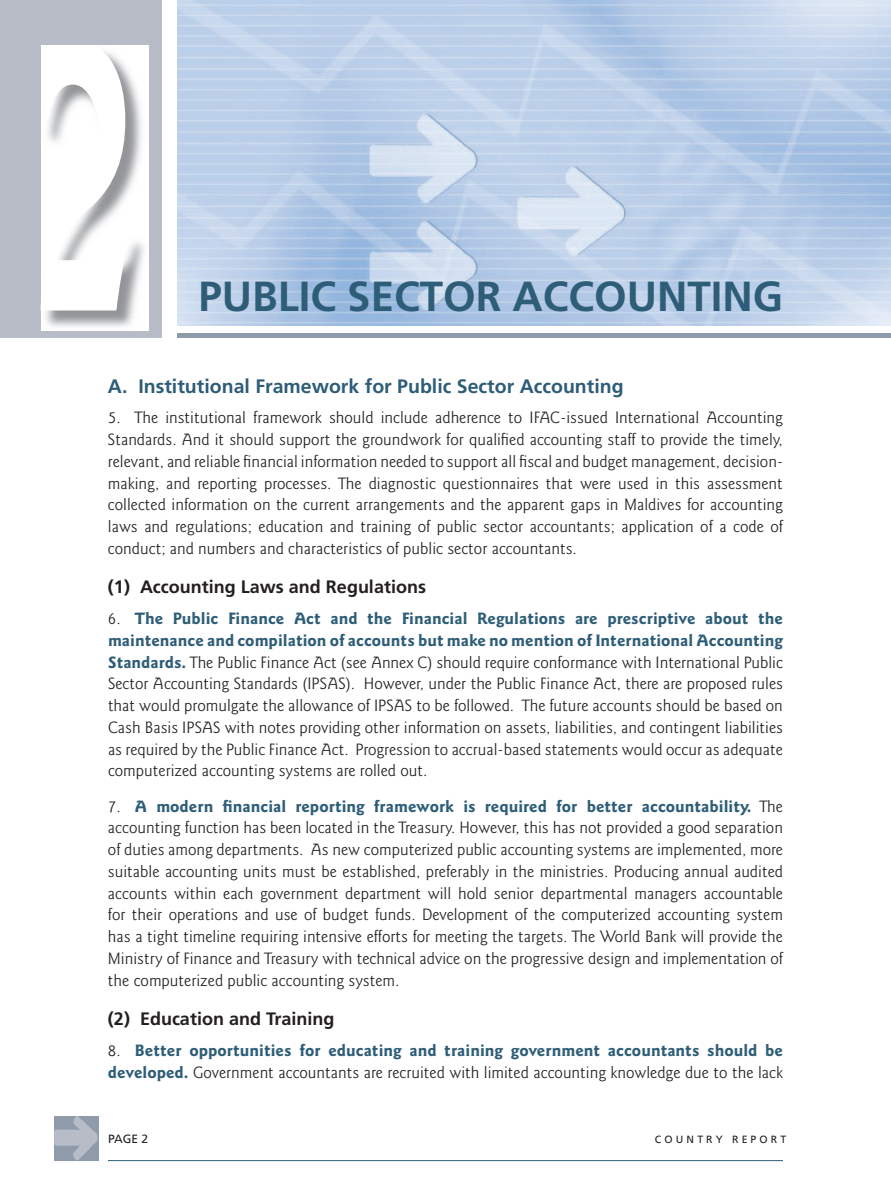
<style>
.page{position:relative;width:891px;height:1188px;background:#fff}
.page>*{position:absolute;margin:0;border:0;box-sizing:border-box;transform-origin:0 0}
.t1{font:700 42px "Frutiger";color:#2e5d77}
.t2{font:700 19.5px "Frutiger";color:#2e5d77}
.t3{font:700 18px "Frutiger";color:#231f20}
.t4{font:300 16.5px/21.8px "Goudy Sans IT Cby BT";color:#231f20;text-align:justify}
.t5{font:700 16.5px/21.8px "Goudy Sans IT Cby BT";color:#2e5d77}
.t6{font:12px "Frutiger";color:#231f20}
.t7{font:10.5px "Frutiger Roman";letter-spacing:.3em;color:#231f20}
.s1{font-weight:700;color:#2e5d77}
.s2{font-weight:300;color:#231f20}
</style>
<div class="page">
<svg style="left:177px;top:39px;width:1px;height:43px"></svg>
<hr style="left:108px;top:1160px;width:675px;height:1px;background:#2e5d77">
<svg style="left:54px;top:1116px;width:44px;height:45px;background:#a2aab7"></svg>
<div style="left:0;top:0;width:162px;height:338px;background:#b7bcc7"></div>
<img style="left:178px;top:0;width:713px;height:325px">
<div style="left:178px;top:333px;width:713px;height:5px;background:#8f9aab"></div>
<img style="left:41px;top:46px;width:107px;height:285px">
<svg style="left:41px;top:45px;width:87px;height:265px;background:#f2f2f3"></svg>
<h1 class="t1" style="left:199px;top:271px;width:586px">PUBLIC SECTOR ACCOUNTING</h1>
<p class="t2" style="left:108px;top:374px;width:517px">A. Institutional Framework for Public Sector Accounting</p>
<p class="t4" style="left:108px;top:407px;width:677px">5. The institutional framework should include adherence to IFAC-issued International Accounting Standards. And it should support the groundwork for qualified accounting staff to provide the timely, relevant, and reliable financial information needed to support all fiscal and budget management, decision&shy;making, and reporting processes. The diagnostic questionnaires that were used in this assessment collected information on the current arrangements and the apparent gaps in Maldives for accounting laws and regulations; education and training of public sector accountants; application of a code of conduct; and numbers and characteristics of public sector accountants.</p>
<p class="t3" style="left:108px;top:577px;width:320px">(1) Accounting Laws and Regulations</p>
<p class="t4" style="left:108px;top:608px;width:677px">6. <span class="s1">The Public Finance Act and the Financial Regulations are prescriptive about the maintenance and compilation of accounts but make no mention of International Accounting Standards.</span> The Public Finance Act (see Annex C) should require conformance with International Public Sector Accounting Standards (IPSAS). However, under the Public Finance Act, there are proposed rules that would promulgate the allowance of IPSAS to be followed. The future accounts should be based on Cash Basis IPSAS with notes providing other information on assets, liabilities, and contingent liabilities as required by the Public Finance Act. Progression to accrual-based statements would occur as adequate computerized accounting systems are rolled out.</p>
<p class="t4" style="left:108px;top:795px;width:677px">7. <span class="s1">A modern financial reporting framework is required for better accountability.</span> The accounting function has been located in the Treasury. However, this has not provided a good separation of duties among departments. As new computerized public accounting systems are implemented, more suitable accounting units must be established, preferably in the ministries. Producing annual audited accounts within each government department will hold senior departmental managers accountable for their operations and use of budget funds. Development of the computerized accounting system has a tight timeline requiring intensive efforts for meeting the targets. The World Bank will provide the Ministry of Finance and Treasury with technical advice on the progressive design and implementation of the computerized public accounting system.</p>
<p class="t3" style="left:108px;top:1008px;width:228px">(2) Education and Training</p>
<p class="t5" style="left:108px;top:1039px;width:677px"><span class="s2">8.</span> Better opportunities for educating and training government accountants should be developed. <span class="s2">Government accountants are recruited with limited accounting knowledge due to the lack</span></p>
<p class="t6" style="left:108px;top:1131px;width:42px">PAGE 2</p>
<p class="t7" style="left:655px;top:1133px;width:133px">COUNTRY REPORT</p>
</div>
